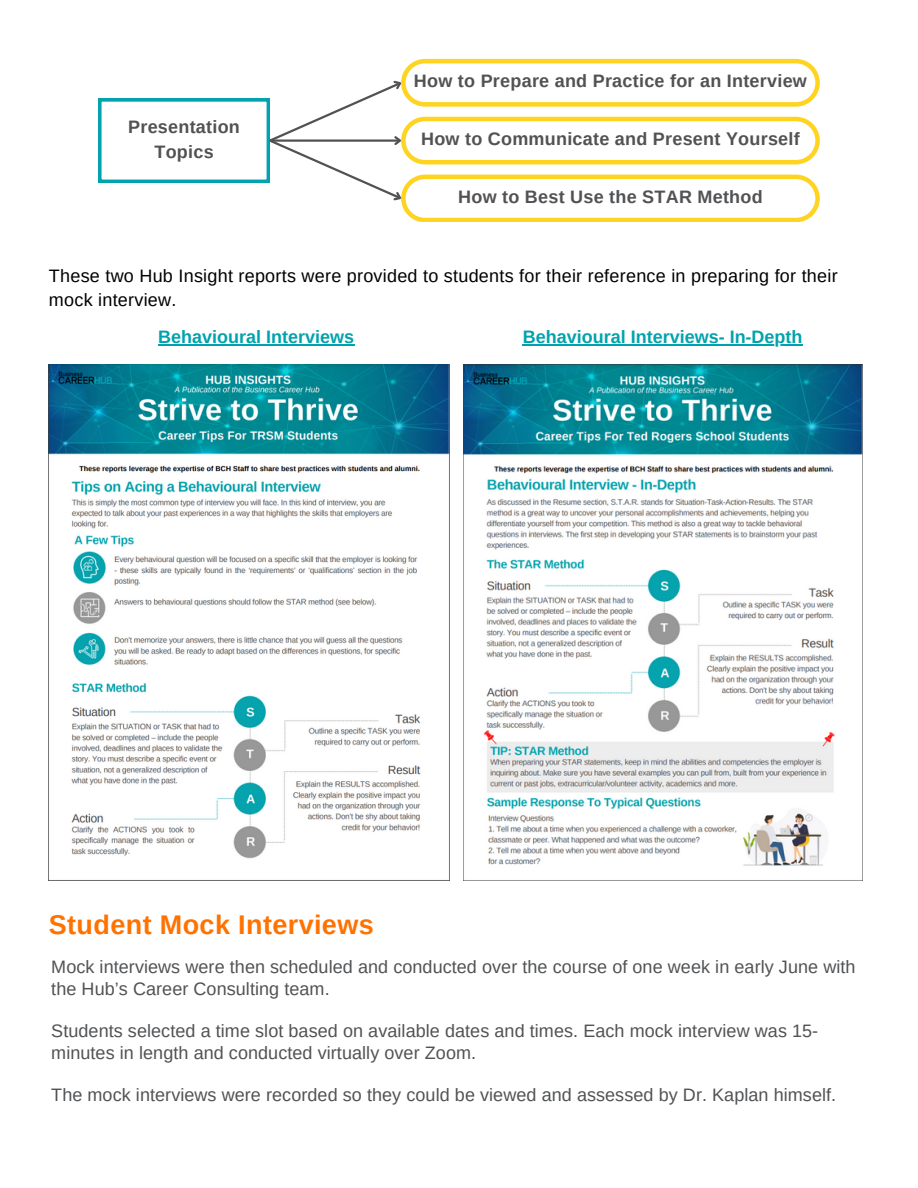
<style>
.page{position:relative;width:918px;height:1188px;background:#fff}
.page>*{position:absolute;margin:0;border:0;box-sizing:border-box;transform-origin:0 0}
.t1{font:700 27px "Arimo";letter-spacing:.015em;color:#ff7200}
.t2{font:18px/21.3px "Arimo";letter-spacing:.005em;color:#515254}
.t3{font:700 18px/24.8px "Arimo";letter-spacing:.015em;color:#515254;text-align:center}
.t4{font:18px/24.8px "Arimo";letter-spacing:.015em;color:#000}
.t5{font:700 18px "Arimo";color:#00a3ad}
</style>
<div class="page">
<img style="left:49px;top:364px;width:400px;height:495px">
<img style="left:464px;top:364px;width:399px;height:516px">
<hr style="left:523px;top:344px;width:280px;height:2px;background:#00a3ad">
<hr style="left:158px;top:344px;width:196px;height:2px;background:#00a3ad">
<svg style="left:98px;top:59px;width:722px;height:163px"></svg>
<p class="t3" style="left:128px;top:115px;width:113px">Presentation<br>Topics</p>
<p class="t3" style="left:414px;top:68px;width:394px">How to Prepare and Practice for an Interview</p>
<p class="t3" style="left:421px;top:126px;width:380px">How to Communicate and Present Yourself</p>
<p class="t3" style="left:458px;top:184px;width:306px">How to Best Use the STAR Method</p>
<p class="t4" style="left:49px;top:263px;width:790px">These two Hub Insight reports were provided to students for their reference in preparing for their mock interview.</p>
<p class="t5" style="left:158px;top:327px;width:197px">Behavioural Interviews</p>
<p class="t5" style="left:523px;top:327px;width:281px">Behavioural Interviews- In-Depth</p>
<p class="t1" style="left:49px;top:910px;width:326px">Student Mock Interviews</p>
<p class="t2" style="left:51px;top:956px;width:806px">Mock interviews were then scheduled and conducted over the course of one week in early June with the Hub’s Career Consulting team.</p>
<p class="t2" style="left:51px;top:1020px;width:769px">Students selected a time slot based on available dates and times. Each mock interview was 15- minutes in length and conducted virtually over Zoom.</p>
<p class="t2" style="left:51px;top:1085px;width:786px">The mock interviews were recorded so they could be viewed and assessed by Dr. Kaplan himself.</p>
</div>
